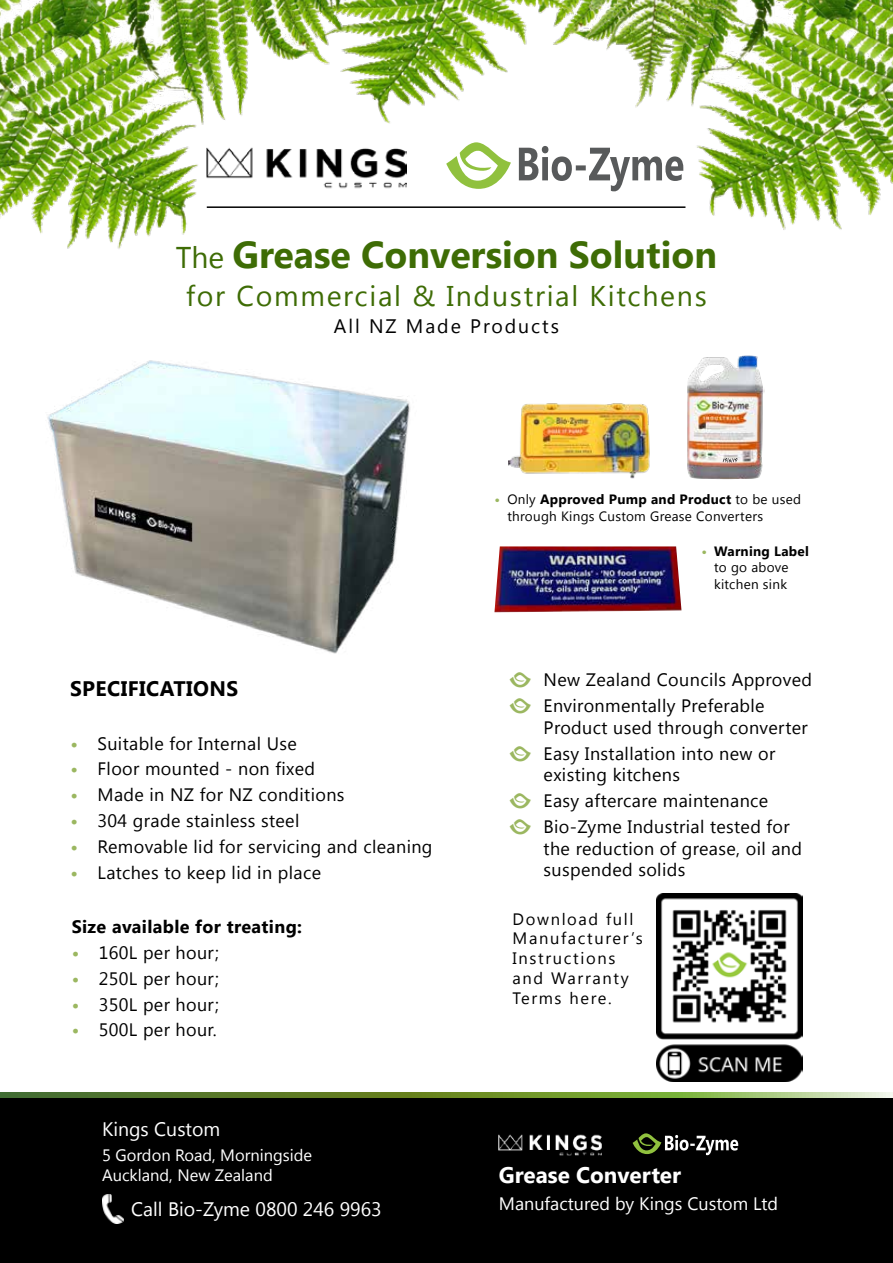
<style>
.page{position:relative;width:893px;height:1263px;background:#fff}
.page>*{position:absolute;margin:0;border:0;box-sizing:border-box;transform-origin:0 0}
.t1{font:700 37.5px "Khmer UI";color:#3e6c05}
.t2{font:28.5px "Khmer UI";letter-spacing:.06em;color:#3e6c05}
.t3{font:700 22.5px "Khmer UI";color:#fff}
.t4{font:700 21px "Khmer UI";letter-spacing:.02em;color:#000}
.t5{font:19.5px "Khmer UI";color:#fff}
.t6{font:19.5px "Khmer UI";letter-spacing:.1em;color:#000}
.t7{font:18px/25.8px "Khmer UI";letter-spacing:.02em;color:#000}
.t8{font:18px "Khmer UI";color:#fff}
.t9{font:700 18px "Khmer UI";letter-spacing:.02em;color:#000}
.t10{font:16.5px/19.8px "Khmer UI";letter-spacing:.1em;color:#000}
.t11{font:16.5px/19.8px "Khmer UI";color:#fff}
.t12{font:13.5px/16.2px "Khmer UI";letter-spacing:.02em;color:#000}
.s1{font-weight:400;font-size:30px}
.s2{font-weight:700;color:#9bb760}
.s3{font-weight:700}
</style>
<div class="page">
<div style="left:0;top:1097px;width:893px;height:166px;background:#000"></div>
<img style="left:0;top:0;width:893px;height:249px">
<svg style="left:0;top:1092px;width:893px;height:5px;background:#749742"></svg>
<img style="left:207px;top:138px;width:200px;height:58px">
<hr style="left:207px;top:206px;width:478px;height:2px;background:#000">
<img style="left:102px;top:1194px;width:21px;height:29px">
<img style="left:499px;top:1134px;width:103px;height:22px">
<svg style="left:633px;top:1133px;width:105px;height:22px"></svg>
<img style="left:47px;top:360px;width:363px;height:294px">
<img style="left:657px;top:893px;width:145px;height:188px">
<img style="left:494px;top:546px;width:187px;height:66px">
<img style="left:509px;top:403px;width:141px;height:76px">
<img style="left:687px;top:355px;width:77px;height:124px">
<svg style="left:723px;top:458px;width:14px;height:5px"></svg>
<h1 class="t1" style="left:176px;top:234px;width:543px"><span class="s1">The</span> Grease Conversion Solution</h1>
<h2 class="t2" style="left:186px;top:279px;width:522px">for Commercial &amp; Industrial Kitchens</h2>
<p class="t6" style="left:334px;top:315px;width:227px">All NZ Made Products</p>
<p class="t12" style="left:507px;top:492px;width:295px;text-indent:-13px"><span class="s2">•</span> Only <span class="s3">Approved Pump and Product</span> to be used through Kings Custom Grease Converters</p>
<p class="t4" style="left:70px;top:676px;width:170px">SPECIFICATIONS</p>
<p class="t7" style="left:71px;top:730px;width:228px"><span class="s2">•</span> Suitable for Internal Use</p>
<p class="t7" style="left:71px;top:756px;width:246px"><span class="s2">•</span> Floor mounted - non fixed</p>
<p class="t7" style="left:71px;top:782px;width:275px"><span class="s2">•</span> Made in NZ for NZ conditions</p>
<p class="t7" style="left:71px;top:808px;width:230px"><span class="s2">•</span> 304 grade stainless steel</p>
<p class="t7" style="left:71px;top:834px;width:363px"><span class="s2">•</span> Removable lid for servicing and cleaning</p>
<p class="t7" style="left:71px;top:860px;width:252px"><span class="s2">•</span> Latches to keep lid in place</p>
<p class="t9" style="left:72px;top:916px;width:232px">Size available for treating:</p>
<p class="t7" style="left:72px;top:940px;width:149px"><span class="s2">•</span> 160L per hour;</p>
<p class="t7" style="left:72px;top:965px;width:149px"><span class="s2">•</span> 250L per hour;</p>
<p class="t7" style="left:72px;top:991px;width:149px"><span class="s2">•</span> 350L per hour;</p>
<p class="t7" style="left:72px;top:1017px;width:146px"><span class="s2">•</span> 500L per hour.</p>
<p class="t5" style="left:102px;top:1118px;width:120px">Kings Custom</p>
<p class="t11" style="left:102px;top:1145px;width:212px">5 Gordon Road, Morningside<br>Auckland, New Zealand</p>
<p class="t5" style="left:131px;top:1198px;width:252px">Call Bio-Zyme 0800 246 9963</p>
<p class="t12" style="left:714px;top:543px;width:96px;text-indent:-13px"><span class="s2">•</span> <span class="s3">Warning Label </span>to go above kitchen sink</p>
<p class="t7" style="left:544px;top:667px;width:270px">New Zealand Councils Approved<br>Environmentally Preferable</p>
<p class="t7" style="left:544px;top:715px;width:266px">Product used through converter<br>Easy Installation into new or</p>
<p class="t7" style="left:544px;top:762px;width:248px">existing kitchens<br>Easy aftercare maintenance<br>Bio-Zyme Industrial tested for</p>
<p class="t7" style="left:544px;top:837px;width:260px;line-height:21.6px">the reduction of grease, oil and suspended solids</p>
<p class="t10" style="left:513px;top:909px;width:132px">Download full<br>Manufacturer’s<br>Instructions and Warranty<br>Terms here.</p>
<p class="t3" style="left:499px;top:1162px;width:184px">Grease Converter</p>
<p class="t8" style="left:499px;top:1193px;width:281px">Manufactured by Kings Custom Ltd</p>
</div>
